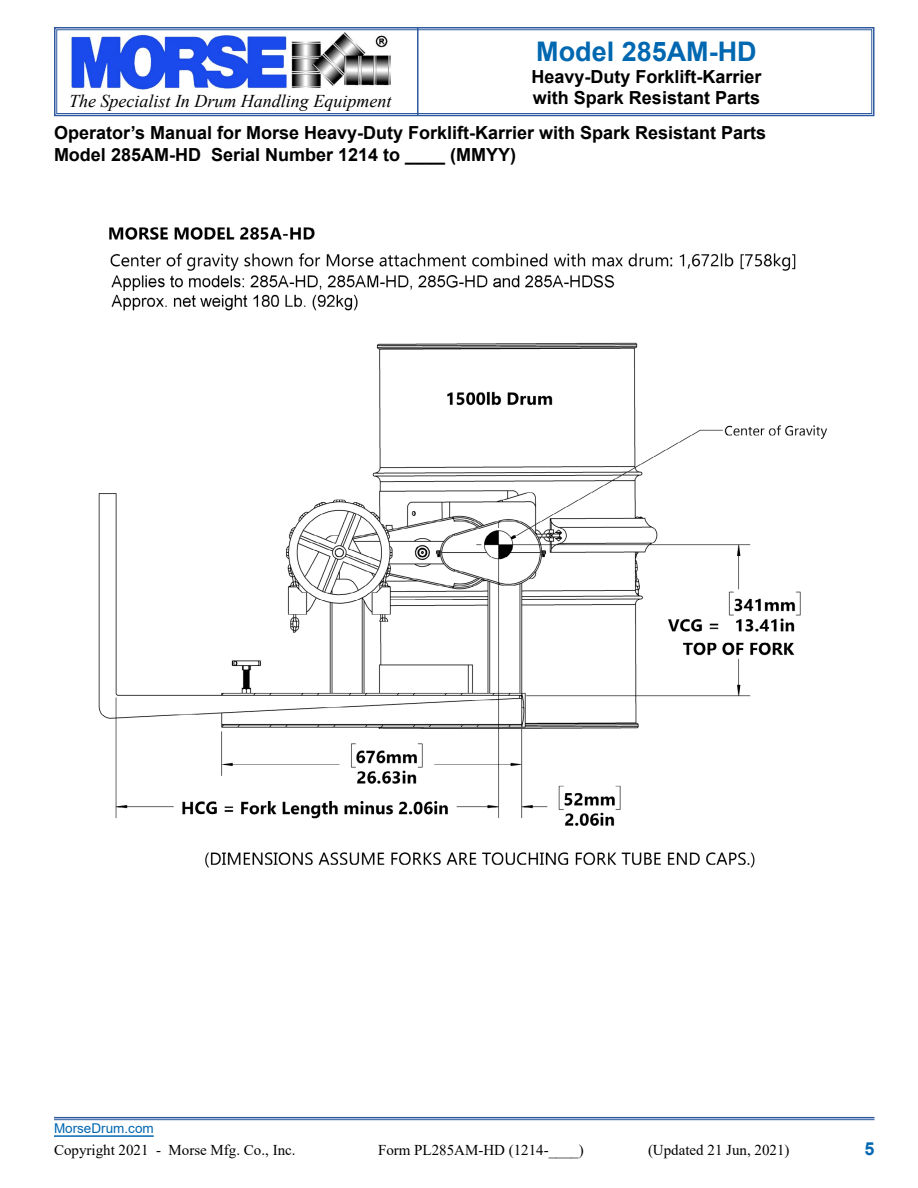
<style>
.page{position:relative;width:918px;height:1188px;background:#fff}
.page>*{position:absolute;margin:0;border:0;box-sizing:border-box;transform-origin:0 0}
.t1{font:700 27px "Arial";color:#0067b1}
.t2{font:700 18px/21.6px "Arial";color:#000}
.t3{font:italic 18px "Times New Roman";color:#000}
.t4{font:700 18px "Arial";color:#0067b1}
.t5{font:15px "Times New Roman";color:#000}
.t6{font:13.5px "Arial";color:#0067b1}
</style>
<div class="page">
<svg style="left:54px;top:27px;width:821px;height:90px"></svg>
<div style="left:56px;top:29px;width:816px;height:85px;border:1px solid #2f5a9f"></div>
<hr style="left:417px;top:28px;width:1px;height:88px;background:#2f5a9f">
<hr style="left:54px;top:1135px;width:100px;height:2px;background:#0067b1">
<hr style="left:54px;top:1117px;width:820px;height:1px;background:#2f5a9f">
<hr style="left:54px;top:1119px;width:820px;height:1px;background:#2f5a9f">
<img style="left:98px;top:227px;width:730px;height:641px">
<h1 class="t1" style="left:536px;top:32px;width:222px">Model 285AM-HD</h1>
<p class="t2" style="left:531px;top:66px;width:232px">Heavy-Duty Forklift-Karrier with Spark Resistant Parts</p>
<p class="t2" style="left:54px;top:122px;width:714px">Operator’s Manual for Morse Heavy-Duty Forklift-Karrier with Spark Resistant Parts<br>Model 285AM-HD Serial Number 1214 to ____ (MMYY)</p>
<p class="t3" style="left:69px;top:89px;width:324px">The Specialist In Drum Handling Equipment</p>
<p class="t6" style="left:54px;top:1119px;width:101px">MorseDrum.com</p>
<p class="t5" style="left:54px;top:1139px;width:243px">Copyright 2021 - Morse Mfg. Co., Inc.</p>
<p class="t5" style="left:378px;top:1139px;width:207px">Form PL285AM-HD (1214-____)</p>
<p class="t5" style="left:648px;top:1139px;width:143px">(Updated 21 Jun, 2021)</p>
<p class="t4" style="left:864px;top:1136px;width:12px">5</p>
</div>
